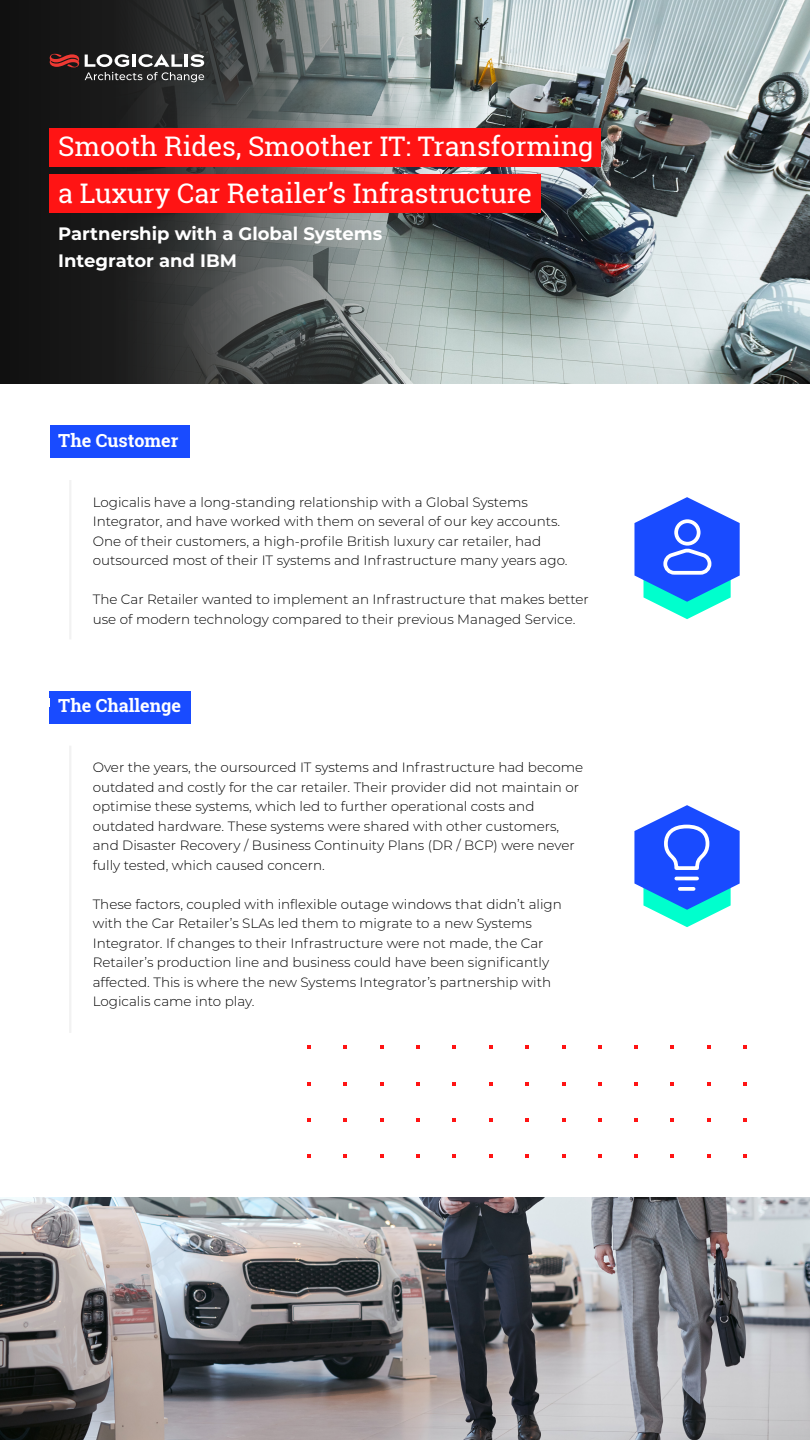
<style>
.page{position:relative;width:810px;height:1440px;background:#fff}
.page>*{position:absolute;margin:0;border:0;box-sizing:border-box;transform-origin:0 0}
.t1{font:27px/46.4px "Roboto Slab";color:#fff}
.t2{font:700 18px/27px "Montserrat";color:#fff}
.t3{font:700 18px "Roboto Slab";color:#fff}
.t4{font:300 13.5px/19.5px "Montserrat";color:#000}
</style>
<div class="page">
<svg style="left:0;top:0;width:810px;height:383px;background:#6f7777"></svg>
<img style="left:0;top:1198px;width:810px;height:242px">
<div style="left:50px;top:128px;width:551px;height:39px;background:#ff1414"></div>
<div style="left:50px;top:174px;width:491px;height:39px;background:#ff1414"></div>
<svg style="left:50px;top:54px;width:29px;height:13px"></svg>
<svg style="left:85px;top:54px;width:119px;height:28px"></svg>
<div style="left:50px;top:425px;width:139px;height:33px;background:#194bff"></div>
<hr style="left:69px;top:480px;width:2px;height:159px;background:#f2f2f2">
<div style="left:50px;top:691px;width:141px;height:32px;background:#194bff"></div>
<hr style="left:69px;top:746px;width:2px;height:287px;background:#f2f2f2">
<svg style="left:634px;top:497px;width:106px;height:122px"></svg>
<svg style="left:634px;top:805px;width:106px;height:122px"></svg>
<svg style="left:743px;top:1118px;width:4px;height:4px"></svg>
<svg style="left:707px;top:1118px;width:4px;height:4px"></svg>
<svg style="left:671px;top:1118px;width:3px;height:4px"></svg>
<svg style="left:634px;top:1118px;width:4px;height:4px"></svg>
<svg style="left:598px;top:1118px;width:4px;height:4px"></svg>
<svg style="left:562px;top:1118px;width:3px;height:4px"></svg>
<svg style="left:525px;top:1118px;width:4px;height:4px"></svg>
<svg style="left:489px;top:1118px;width:4px;height:4px"></svg>
<svg style="left:743px;top:1045px;width:4px;height:4px"></svg>
<svg style="left:707px;top:1045px;width:4px;height:4px"></svg>
<svg style="left:671px;top:1045px;width:3px;height:4px"></svg>
<svg style="left:634px;top:1045px;width:4px;height:4px"></svg>
<svg style="left:598px;top:1045px;width:4px;height:4px"></svg>
<svg style="left:562px;top:1045px;width:3px;height:4px"></svg>
<svg style="left:525px;top:1045px;width:4px;height:4px"></svg>
<svg style="left:489px;top:1045px;width:4px;height:4px"></svg>
<svg style="left:743px;top:1082px;width:4px;height:4px"></svg>
<svg style="left:707px;top:1082px;width:4px;height:4px"></svg>
<svg style="left:671px;top:1082px;width:3px;height:4px"></svg>
<svg style="left:634px;top:1082px;width:4px;height:4px"></svg>
<svg style="left:598px;top:1082px;width:4px;height:4px"></svg>
<svg style="left:562px;top:1082px;width:3px;height:4px"></svg>
<svg style="left:525px;top:1082px;width:4px;height:4px"></svg>
<svg style="left:489px;top:1082px;width:4px;height:4px"></svg>
<svg style="left:743px;top:1154px;width:4px;height:4px"></svg>
<svg style="left:707px;top:1154px;width:4px;height:4px"></svg>
<svg style="left:671px;top:1154px;width:3px;height:4px"></svg>
<svg style="left:634px;top:1154px;width:4px;height:4px"></svg>
<svg style="left:598px;top:1154px;width:4px;height:4px"></svg>
<svg style="left:562px;top:1154px;width:3px;height:4px"></svg>
<svg style="left:525px;top:1154px;width:4px;height:4px"></svg>
<svg style="left:489px;top:1154px;width:4px;height:4px"></svg>
<svg style="left:452px;top:1118px;width:4px;height:4px"></svg>
<svg style="left:416px;top:1118px;width:4px;height:4px"></svg>
<svg style="left:380px;top:1118px;width:4px;height:4px"></svg>
<svg style="left:343px;top:1118px;width:4px;height:4px"></svg>
<svg style="left:307px;top:1118px;width:4px;height:4px"></svg>
<svg style="left:452px;top:1045px;width:4px;height:4px"></svg>
<svg style="left:416px;top:1045px;width:4px;height:4px"></svg>
<svg style="left:380px;top:1045px;width:4px;height:4px"></svg>
<svg style="left:343px;top:1045px;width:4px;height:4px"></svg>
<svg style="left:307px;top:1045px;width:4px;height:4px"></svg>
<svg style="left:452px;top:1082px;width:4px;height:4px"></svg>
<svg style="left:416px;top:1082px;width:4px;height:4px"></svg>
<svg style="left:380px;top:1082px;width:4px;height:4px"></svg>
<svg style="left:343px;top:1082px;width:4px;height:4px"></svg>
<svg style="left:307px;top:1082px;width:4px;height:4px"></svg>
<svg style="left:452px;top:1154px;width:4px;height:4px"></svg>
<svg style="left:416px;top:1154px;width:4px;height:4px"></svg>
<svg style="left:380px;top:1154px;width:4px;height:4px"></svg>
<svg style="left:343px;top:1154px;width:4px;height:4px"></svg>
<svg style="left:307px;top:1154px;width:4px;height:4px"></svg>
<p class="t1" style="left:58px;top:123px;width:537px">Smooth Rides, Smoother IT: Transforming a Luxury Car Retailer’s Infrastructure</p>
<p class="t2" style="left:58px;top:219px;width:326px">Partnership with a Global Systems<br>Integrator and IBM</p>
<p class="t3" style="left:58px;top:428px;width:121px">The Customer</p>
<p class="t4" style="left:93px;top:492px;width:476px">Logicalis have a long-standing relationship with a Global Systems Integrator, and have worked with them on several of our key accounts.<br>One of their customers, a high-profile British luxury car retailer, had outsourced most of their IT systems and Infrastructure many years ago.</p>
<p class="t4" style="left:93px;top:589px;width:498px">The Car Retailer wanted to implement an Infrastructure that makes better use of modern technology compared to their previous Managed Service.</p>
<p class="t3" style="left:58px;top:693px;width:124px">The Challenge</p>
<p class="t4" style="left:93px;top:757px;width:492px">Over the years, the oursourced IT systems and Infrastructure had become outdated and costly for the car retailer. Their provider did not maintain or optimise these systems, which led to further operational costs and outdated hardware. These systems were shared with other customers, and Disaster Recovery / Business Continuity Plans (DR / BCP) were never fully tested, which caused concern.</p>
<p class="t4" style="left:93px;top:894px;width:471px">These factors, coupled with inflexible outage windows that didn’t align with the Car Retailer’s SLAs led them to migrate to a new Systems Integrator. If changes to their Infrastructure were not made, the Car Retailer’s production line and business could have been significantly affected. This is where the new Systems Integrator’s partnership with Logicalis came into play.</p>
</div>
